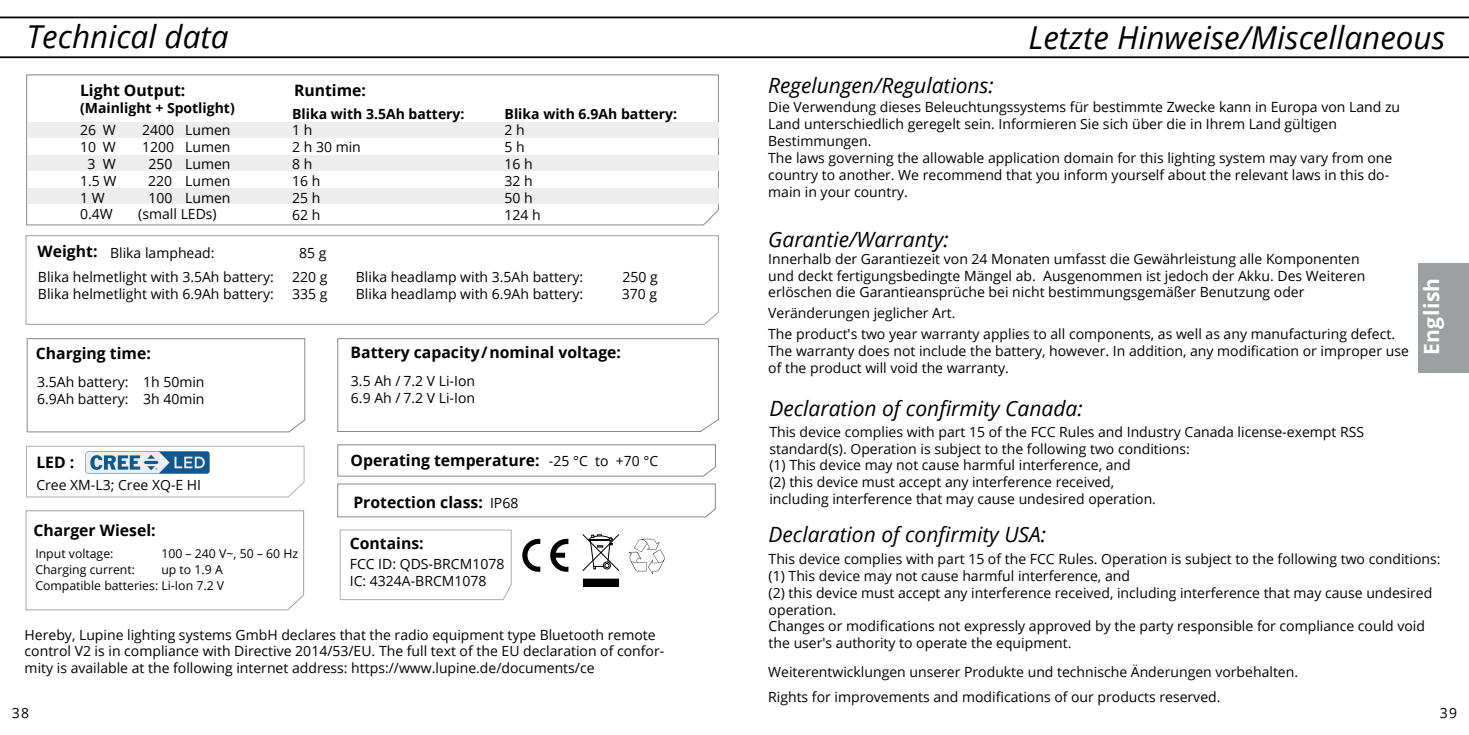
<style>
.page{position:relative;width:1469px;height:735px;background:#fff}
.page>*{position:absolute;margin:0;border:0;box-sizing:border-box;transform-origin:0 0}
.t1{font:italic 31.5px "Open Sans";color:#000}
.t2{font:italic 21px "Open Sans";color:#000}
.t3{font:700 21px "Open Sans";letter-spacing:.025em;color:#fff}
.t4{font:700 15.75px "Open Sans";color:#000}
.t5{font:14px/16.8px "Open Sans";color:#000}
.t6{font:700 14px "Open Sans";color:#000}
.t7{font:12.25px/15.8px "Open Sans";color:#000;text-align:right}
.s1{font-weight:400;font-size:14px}
</style>
<div class="page">
<div style="left:1418px;top:263px;width:50px;height:110px;background:#9da0a1"></div>
<svg style="left:0;top:17px;width:1468px;height:41px"></svg>
<svg style="left:26px;top:74px;width:693px;height:151px"></svg>
<svg style="left:26px;top:235px;width:693px;height:89px"></svg>
<svg style="left:26px;top:510px;width:278px;height:100px"></svg>
<svg style="left:27px;top:338px;width:278px;height:94px"></svg>
<svg style="left:337px;top:338px;width:382px;height:93px"></svg>
<svg style="left:337px;top:444px;width:379px;height:32px"></svg>
<svg style="left:337px;top:483px;width:379px;height:34px"></svg>
<div style="left:27px;top:188px;width:691px;height:16px;background:#ededed"></div>
<div style="left:27px;top:122px;width:691px;height:16px;background:#ededed"></div>
<div style="left:27px;top:155px;width:691px;height:16px;background:#ededed"></div>
<svg style="left:522px;top:538px;width:18px;height:34px"></svg>
<svg style="left:550px;top:538px;width:18px;height:34px"></svg>
<svg style="left:628px;top:538px;width:37px;height:36px"></svg>
<svg style="left:582px;top:534px;width:38px;height:37px"></svg>
<div style="left:583px;top:578px;width:35px;height:8px;background:#000"></div>
<div style="left:583px;top:578px;width:36px;height:8px;border:1px solid #000"></div>
<svg style="left:26px;top:445px;width:279px;height:52px"></svg>
<svg style="left:340px;top:529px;width:172px;height:70px"></svg>
<img style="left:84px;top:450px;width:127px;height:24px">
<h1 class="t1" style="left:27px;top:15px;width:203px">Technical data</h1>
<p class="t4" style="left:80px;top:79px;width:107px">Light Output:</p>
<p class="t6" style="left:80px;top:98px;width:156px">(Mainlight + Spotlight)</p>
<p class="t5" style="left:80px;top:121px;width:37px">26 W</p>
<p class="t5" style="left:142px;top:121px;width:90px">2400 Lumen</p>
<p class="t5" style="left:80px;top:138px;width:37px">10 W</p>
<p class="t5" style="left:142px;top:138px;width:90px">1200 Lumen</p>
<p class="t5" style="left:87px;top:155px;width:30px">3 W</p>
<p class="t5" style="left:148px;top:155px;width:83px">250 Lumen</p>
<p class="t5" style="left:80px;top:172px;width:38px">1.5 W</p>
<p class="t5" style="left:148px;top:172px;width:84px">220 Lumen</p>
<p class="t5" style="left:80px;top:189px;width:26px">1 W</p>
<p class="t5" style="left:148px;top:189px;width:83px">100 Lumen</p>
<p class="t5" style="left:80px;top:205px;width:34px">0.4W</p>
<p class="t5" style="left:138px;top:205px;width:80px">(small LEDs)</p>
<p class="t4" style="left:294px;top:79px;width:73px">Runtime:</p>
<p class="t6" style="left:292px;top:104px;width:174px">Blika with 3.5Ah battery:</p>
<p class="t5" style="left:292px;top:122px;width:70px">1 h<br>2 h 30 min<br>8 h<br>16 h<br>25 h<br>62 h</p>
<p class="t4" style="left:38px;top:240px;width:61px">Weight:</p>
<p class="t5" style="left:110px;top:244px;width:106px">Blika lamphead:</p>
<p class="t5" style="left:299px;top:244px;width:29px">85 g</p>
<p class="t6" style="left:504px;top:104px;width:174px">Blika with 6.9Ah battery:</p>
<p class="t5" style="left:504px;top:122px;width:38px">2 h<br>5 h<br>16 h<br>32 h<br>50 h<br>124 h</p>
<p class="t5" style="left:38px;top:268px;width:237px">Blika helmetlight with 3.5Ah battery:</p>
<p class="t5" style="left:292px;top:268px;width:37px">220 g</p>
<p class="t5" style="left:38px;top:285px;width:237px">Blika helmetlight with 6.9Ah battery:</p>
<p class="t5" style="left:292px;top:285px;width:37px">335 g</p>
<p class="t5" style="left:356px;top:268px;width:229px">Blika headlamp with 3.5Ah battery:</p>
<p class="t5" style="left:622px;top:268px;width:37px">250 g</p>
<p class="t5" style="left:356px;top:285px;width:229px">Blika headlamp with 6.9Ah battery:</p>
<p class="t5" style="left:621px;top:285px;width:37px">370 g</p>
<p class="t4" style="left:36px;top:342px;width:117px">Charging time:</p>
<p class="t4" style="left:350px;top:341px;width:272px">Battery capacity/nominal voltage:</p>
<p class="t5" style="left:37px;top:373px;width:169px">3.5Ah battery: 1h 50min<br>6.9Ah battery: 3h 40min</p>
<p class="t4" style="left:36px;top:451px;width:39px">LED :</p>
<p class="t5" style="left:36px;top:476px;width:166px">Cree XM-L3; Cree XQ-E HI</p>
<p class="t4" style="left:33px;top:518px;width:124px">Charger Wiesel:</p>
<p class="t7" style="left:35px;top:545px;width:80px">Input voltage:</p>
<p class="t7" style="left:161px;top:545px;width:138px">100 – 240 V~, 50 – 60 Hz</p>
<p class="t7" style="left:35px;top:561px;width:101px">Charging current:</p>
<p class="t7" style="left:35px;top:561px;width:190px">up to 1.9 A<br>Compatible batteries: Li-Ion 7.2 V</p>
<p class="t5" style="left:351px;top:372px;width:126px">3.5 Ah / 7.2 V Li-Ion<br>6.9 Ah / 7.2 V Li-Ion</p>
<p class="t4" style="left:350px;top:449px;width:191px">Operating temperature:</p>
<p class="t4" style="left:353px;top:490px;width:166px">Protection class: <span class="s1">IP68</span></p>
<p class="t5" style="left:549px;top:452px;width:111px">-25 °C to +70 °C</p>
<p class="t4" style="left:350px;top:532px;width:75px">Contains:</p>
<p class="t5" style="left:350px;top:555px;width:156px">FCC ID: QDS-BRCM1078<br>IC: 4324A-BRCM1078</p>
<p class="t5" style="left:25px;top:625px;width:641px">Hereby, Lupine lighting systems GmbH declares that the radio equipment type Bluetooth remote control V2 is in compliance with Directive 2014/53/EU. The full text of the EU declaration of confor&shy;mity is available at the following internet address: https://www.lupine.de/documents/ce</p>
<h1 class="t1" style="left:1028px;top:16px;width:418px">Letzte Hinweise/Miscellaneous</h1>
<h2 class="t2" style="left:768px;top:71px;width:227px">Regelungen/Regulations:</h2>
<p class="t5" style="left:768px;top:98px;width:633px">Die Verwendung dieses Beleuchtungssystems für bestimmte Zwecke kann in Europa von Land zu Land unterschiedlich geregelt sein. Informieren Sie sich über die in Ihrem Land gültigen Bestimmungen.<br>The laws governing the allowable application domain for this lighting system may vary from one country to another. We recommend that you inform yourself about the relevant laws in this do&shy;main in your country.</p>
<h2 class="t2" style="left:768px;top:225px;width:182px">Garantie/Warranty:</h2>
<p class="t5" style="left:768px;top:250px;width:598px">Innerhalb der Garantiezeit von 24 Monaten umfasst die Gewährleistung alle Komponenten und deckt fertigungsbedingte Mängel ab. Ausgenommen ist jedoch der Akku. Des Weiteren erlöschen die Garantieansprüche bei nicht bestimmungsgemäßer Benutzung oder</p>
<p class="t5" style="left:768px;top:302px;width:628px;line-height:21px">Veränderungen jeglicher Art.<br>The product's two year warranty applies to all components, as well as any manufacturing defect.</p>
<p class="t5" style="left:768px;top:342px;width:642px">The warranty does not include the battery, however. In addition, any modification or improper use of the product will void the warranty.</p>
<h2 class="t2" style="left:769px;top:394px;width:315px">Declaration of confirmity Canada:</h2>
<p class="t5" style="left:769px;top:422px;width:596px">This device complies with part 15 of the FCC Rules and Industry Canada license-exempt RSS standard(s). Operation is subject to the following two conditions:<br>(1) This device may not cause harmful interference, and<br>(2) this device must accept any interference received,<br>including interference that may cause undesired operation.</p>
<h2 class="t2" style="left:768px;top:519px;width:279px">Declaration of confirmity USA:</h2>
<h2 class="t3" style="left:1416px;top:355px;width:79px;rotate:-90deg">English</h2>
<p class="t5" style="left:768px;top:550px;width:673px">This device complies with part 15 of the FCC Rules. Operation is subject to the following two conditions: (1) This device may not cause harmful interference, and<br>(2) this device must accept any interference received, including interference that may cause undesired operation.<br>Changes or modifications not expressly approved by the party responsible for compliance could void the user's authority to operate the equipment.</p>
<p class="t5" style="left:768px;top:658px;width:531px;line-height:25.2px">Weiterentwicklungen unserer Produkte und technische Änderungen vorbehalten.<br>Rights for improvements and modifications of our products reserved.</p>
<p class="t5" style="left:12px;top:704px;width:19px">38</p>
<p class="t5" style="left:1439px;top:704px;width:19px">39</p>
</div>
